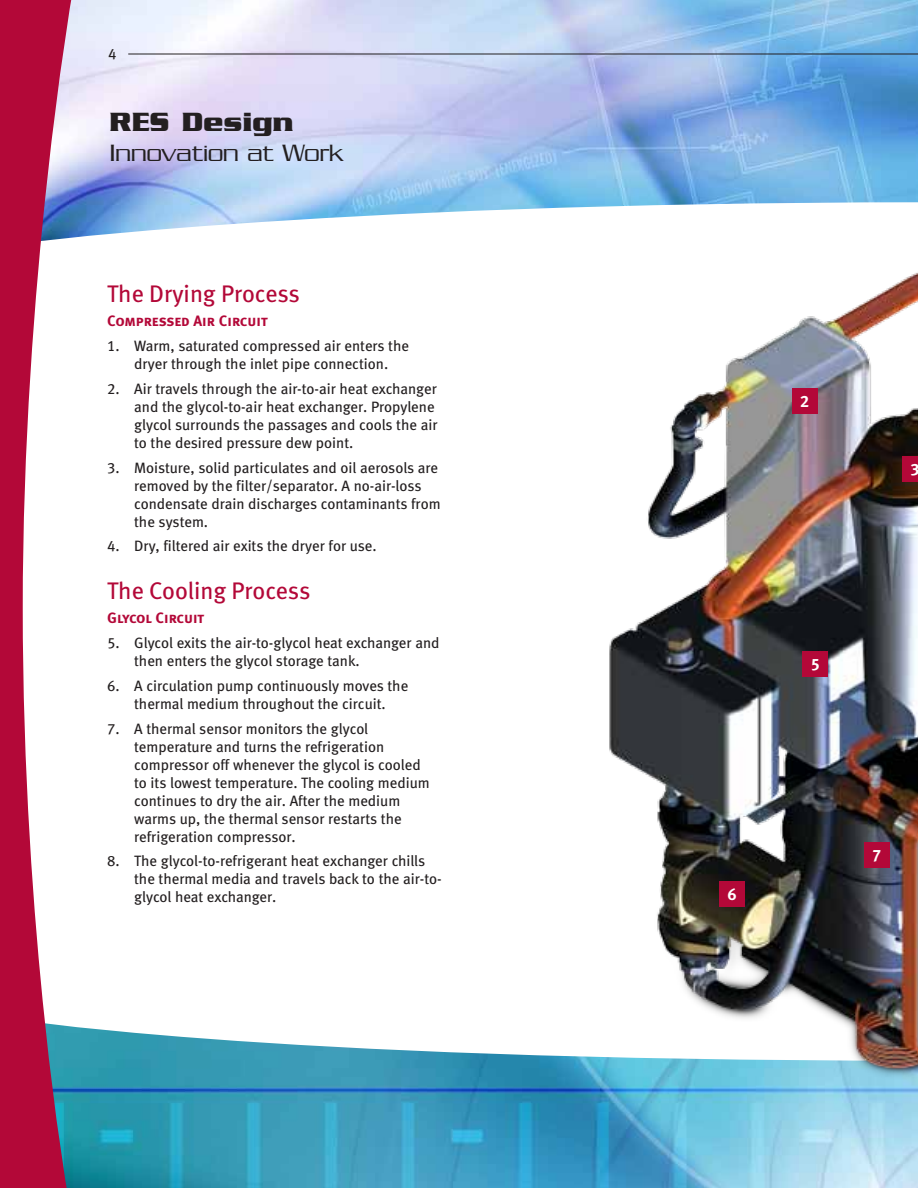
<style>
.page{position:relative;width:918px;height:1188px;background:#fff}
.page>*{position:absolute;margin:0;border:0;box-sizing:border-box;transform-origin:0 0}
.t1{font:700 28.5px "Serpentine LT";color:#231f20}
.t2{font:300 25.5px "Serpentine LT";color:#231f20}
.t3{font:24px "Meta Book LF";color:#b30838}
.t4{font:16.5px "Meta Bold LF Caps";color:#fff}
.t5{font:15px/18px "Meta Book LF";color:#231f20}
.t6{font:15px "Meta Bold LF Caps";letter-spacing:-.005em;color:#b30838}
</style>
<div class="page">
<img style="left:74px;top:0;width:844px;height:238px">
<img style="left:74px;top:1026px;width:844px;height:162px">
<hr style="left:128px;top:54px;width:790px;height:1px;background:#231f20">
<svg style="left:0;top:0;width:74px;height:1188px;fill:#b30838"></svg>
<img style="left:597px;top:272px;width:321px;height:808px">
<div style="left:792px;top:388px;width:25px;height:26px;background:#b30838"></div>
<div style="left:902px;top:456px;width:16px;height:26px;background:#b30838"></div>
<div style="left:802px;top:651px;width:26px;height:26px;background:#b30838"></div>
<div style="left:719px;top:881px;width:26px;height:26px;background:#b30838"></div>
<div style="left:864px;top:842px;width:25px;height:26px;background:#b30838"></div>
<p class="t5" style="left:108px;top:44px;width:10px">4</p>
<h1 class="t1" style="left:110px;top:106px;width:185px">RES Design</h1>
<h2 class="t2" style="left:110px;top:139px;width:235px">Innovation at Work</h2>
<h3 class="t3" style="left:107px;top:279px;width:194px">The Drying Process</h3>
<p class="t6" style="left:107px;top:312px;width:162px">Compressed Air Circuit</p>
<p class="t5" style="left:107px;top:337px;width:303px;text-align:center">1. Warm, saturated compressed air enters the dryer through the inlet pipe connection.</p>
<p class="t5" style="left:134px;top:379px;width:305px;text-indent:-27px">2. Air travels through the air-to-air heat exchanger and the glycol-to-air heat exchanger. Propylene glycol surrounds the passages and cools the air to the desired pressure dew point.</p>
<p class="t5" style="left:134px;top:458px;width:308px;text-indent:-27px">3. Moisture, solid particulates and oil aerosols are removed by the filter/separator. A no-air-loss condensate drain discharges contaminants from the system.</p>
<p class="t5" style="left:107px;top:537px;width:271px">4. Dry, filtered air exits the dryer for use.</p>
<h3 class="t3" style="left:107px;top:576px;width:205px">The Cooling Process</h3>
<p class="t6" style="left:107px;top:609px;width:99px">Glycol Circuit</p>
<p class="t5" style="left:134px;top:634px;width:307px;text-indent:-27px">5. Glycol exits the air-to-glycol heat exchanger and then enters the glycol storage tank.</p>
<p class="t5" style="left:107px;top:676px;width:303px;text-align:center">6. A circulation pump continuously moves the thermal medium throughout the circuit.</p>
<p class="t5" style="left:134px;top:719px;width:297px;text-indent:-27px">7. A thermal sensor monitors the glycol temperature and turns the refrigeration compressor off whenever the glycol is cooled to its lowest temperature. The cooling medium continues to dry the air. After the medium warms up, the thermal sensor restarts the refrigeration compressor.</p>
<p class="t5" style="left:134px;top:852px;width:309px;text-indent:-27px">8. The glycol-to-refrigerant heat exchanger chills the thermal media and travels back to the air-to&shy;glycol heat exchanger.</p>
<p class="t4" style="left:800px;top:391px;width:11px">2</p>
<p class="t4" style="left:911px;top:459px;width:11px">3</p>
<p class="t4" style="left:727px;top:884px;width:11px">6</p>
<p class="t4" style="left:811px;top:654px;width:11px">5</p>
<p class="t4" style="left:872px;top:845px;width:11px">7</p>
</div>
